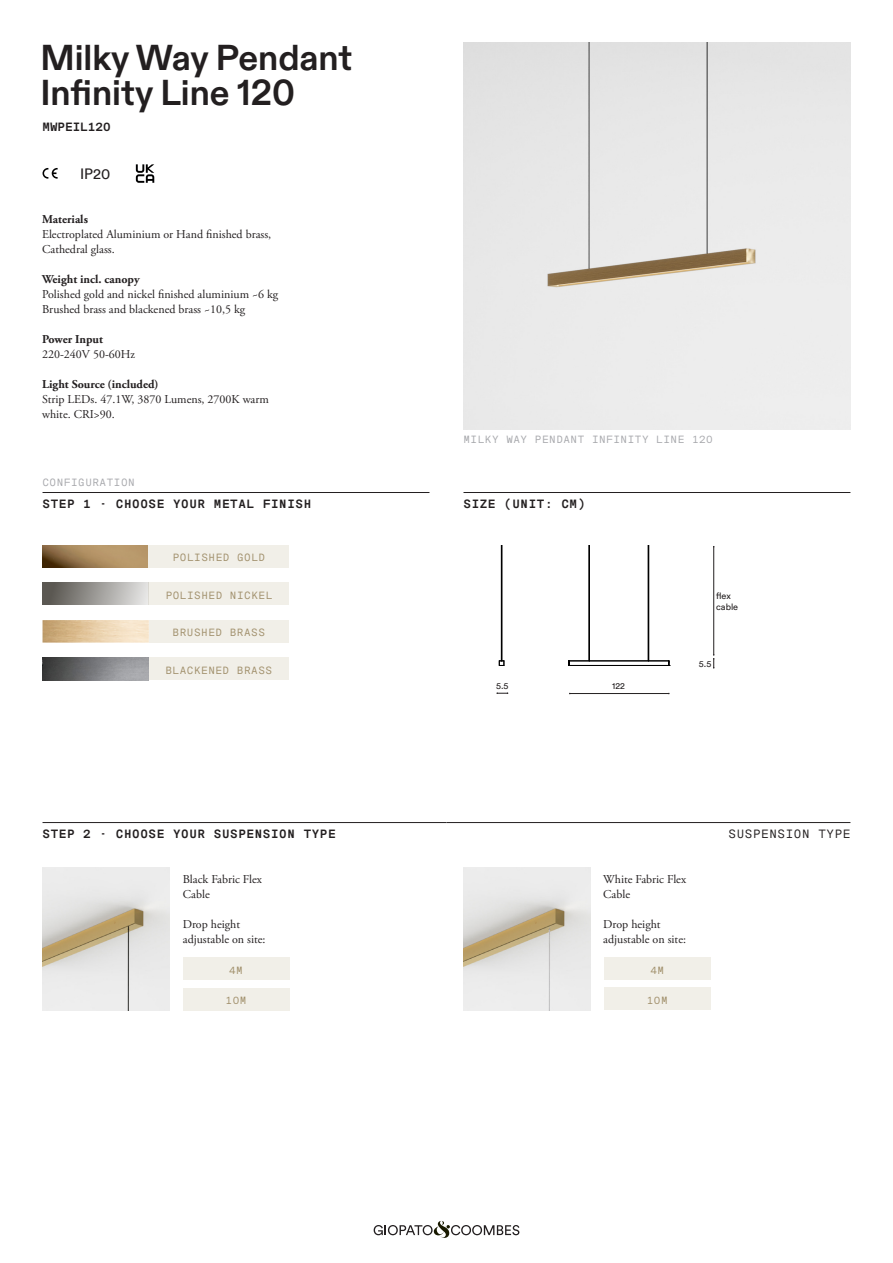
<style>
.page{position:relative;width:893px;height:1263px;background:#fff}
.page>*{position:absolute;margin:0;border:0;box-sizing:border-box;transform-origin:0 0}
._0_Titolo{font:700 36px/34.5px "ABC Diatype";color:#231f20}
.t1{font:15px "Circular TT";color:#231f20}
._1_testo{font:12px/15px "Adobe Garamond Pro";color:#231f20}
._2_Messina_Titoletti___Filetto{font:700 12px "Messina Sans Mono";letter-spacing:.05em;color:#231f20}
._1_testo_Bold{font:700 12px "Adobe Garamond Pro";color:#231f20}
._2_Messina_Titoletti___Filetto_-_DX{font:12px "Messina Sans Mono";letter-spacing:.05em;color:#231f20}
._2_Messina_-_Codice_commerciale{font:700 12px "Messina Sans Mono";color:#231f20}
._2_1_Messina_Piccolo_TASTI{font:10.5px "Messina Sans Mono";letter-spacing:.05em;color:#a1906c}
._2_1_Messina_Piccolo{font:10.5px "Messina Sans Mono";letter-spacing:.05em;color:#a8a9ad}
._3_Quote{font:9px "Circular TT";color:#231f20}
</style>
<div class="page">
<svg style="left:374px;top:1221px;width:145px;height:17px"></svg>
<div style="left:463px;top:43px;width:387px;height:386px;background:#e9e9e9"></div>
<svg style="left:136px;top:164px;width:18px;height:19px"></svg>
<svg style="left:43px;top:168px;width:15px;height:11px"></svg>
<hr style="left:463px;top:492px;width:387px;height:1px;background:#231f20">
<svg style="left:496px;top:692px;width:12px;height:2px"></svg>
<hr style="left:43px;top:492px;width:386px;height:1px;background:#231f20">
<img style="left:43px;top:545px;width:106px;height:23px">
<img style="left:43px;top:620px;width:106px;height:23px">
<img style="left:43px;top:658px;width:106px;height:22px">
<div style="left:149px;top:545px;width:140px;height:23px;background:#f1efe8"></div>
<div style="left:149px;top:620px;width:140px;height:23px;background:#f1efe8"></div>
<div style="left:149px;top:583px;width:140px;height:22px;background:#f1efe8"></div>
<div style="left:149px;top:658px;width:140px;height:22px;background:#f1efe8"></div>
<div style="left:43px;top:583px;width:106px;height:22px;background:linear-gradient(to right,#514e47,#e6e6e5)"></div>
<hr style="left:43px;top:822px;width:403px;height:1px;background:#231f20">
<hr style="left:446px;top:822px;width:404px;height:1px;background:#231f20">
<div style="left:183px;top:957px;width:106px;height:23px;background:#f1efe8"></div>
<div style="left:604px;top:957px;width:106px;height:23px;background:#f1efe8"></div>
<div style="left:183px;top:988px;width:106px;height:22px;background:#f1efe8"></div>
<div style="left:604px;top:987px;width:106px;height:23px;background:#f1efe8"></div>
<img style="left:43px;top:867px;width:126px;height:143px">
<img style="left:463px;top:867px;width:127px;height:143px">
<hr style="left:713px;top:547px;width:1px;height:108px;background:#231f20">
<svg style="left:713px;top:654px;width:1px;height:14px"></svg>
<hr style="left:570px;top:693px;width:99px;height:1px;background:#231f20">
<hr style="left:569px;top:661px;width:100px;height:1px;background:#000">
<hr style="left:569px;top:665px;width:100px;height:1px;background:#000">
<hr style="left:589px;top:545px;width:1px;height:116px;background:#000">
<hr style="left:648px;top:545px;width:1px;height:116px;background:#000">
<hr style="left:501px;top:545px;width:1px;height:116px;background:#000">
<svg style="left:499px;top:661px;width:6px;height:5px"></svg>
<p class="_0_Titolo" style="left:40px;top:42px;width:313px">Milky Way Pendant<br>Infinity Line 120</p>
<p class="_2_Messina_-_Codice_commerciale" style="left:43px;top:118px;width:70px">MWPEIL120</p>
<p class="t1" style="left:80px;top:165px;width:32px">IP20</p>
<p class="_1_testo_Bold" style="left:42px;top:212px;width:47px">Materials</p>
<p class="_1_testo" style="left:42px;top:227px;width:231px">Electroplated Aluminium or Hand finished brass,<br>Cathedral glass.</p>
<p class="_1_testo_Bold" style="left:42px;top:272px;width:99px">Weight incl. canopy</p>
<p class="_1_testo" style="left:42px;top:287px;width:238px">Polished gold and nickel finished aluminium ~6 kg</p>
<p class="_1_testo" style="left:42px;top:302px;width:205px">Brushed brass and blackened brass ~10,5 kg</p>
<p class="_1_testo_Bold" style="left:42px;top:332px;width:62px">Power Input</p>
<p class="_1_testo" style="left:42px;top:347px;width:94px">220-240V 50-60Hz</p>
<p class="_1_testo_Bold" style="left:42px;top:377px;width:118px">Light Source (included)</p>
<p class="_1_testo" style="left:42px;top:392px;width:228px">Strip LEDs. 47.1W, 3870 Lumens, 2700K warm white. CRI&gt;90.</p>
<p class="_2_1_Messina_Piccolo" style="left:43px;top:475px;width:94px">CONFIGURATION</p>
<p class="_2_Messina_Titoletti___Filetto" style="left:43px;top:495px;width:270px">STEP 1 - CHOOSE YOUR METAL FINISH</p>
<p class="_2_1_Messina_Piccolo_TASTI" style="left:173px;top:550px;width:94px">POLISHED GOLD</p>
<p class="_2_1_Messina_Piccolo_TASTI" style="left:166px;top:588px;width:108px">POLISHED NICKEL</p>
<p class="_2_1_Messina_Piccolo_TASTI" style="left:173px;top:625px;width:94px">BRUSHED BRASS</p>
<p class="_2_1_Messina_Piccolo_TASTI" style="left:166px;top:663px;width:108px">BLACKENED BRASS</p>
<p class="_2_1_Messina_Piccolo" style="left:463px;top:432px;width:251px">MILKY WAY PENDANT INFINITY LINE 120</p>
<p class="_2_Messina_Titoletti___Filetto" style="left:463px;top:495px;width:123px">SIZE (UNIT: CM)</p>
<p class="_3_Quote" style="left:496px;top:680px;width:14px">5.5</p>
<p class="_3_Quote" style="left:612px;top:680px;width:14px">122</p>
<p class="_3_Quote" style="left:716px;top:591px;width:16px">flex</p>
<p class="_3_Quote" style="left:716px;top:601px;width:23px">cable</p>
<p class="_3_Quote" style="left:699px;top:658px;width:14px">5.5</p>
<p class="_2_Messina_Titoletti___Filetto" style="left:43px;top:825px;width:295px">STEP 2 - CHOOSE YOUR SUSPENSION TYPE</p>
<p class="_2_Messina_Titoletti___Filetto_-_DX" style="left:729px;top:825px;width:123px">SUSPENSION TYPE</p>
<p class="_1_testo" style="left:183px;top:872px;width:81px">Black Fabric Flex<br>Cable</p>
<p class="_1_testo" style="left:183px;top:917px;width:59px">Drop height</p>
<p class="_1_testo" style="left:183px;top:932px;width:84px">adjustable on site:</p>
<p class="_1_testo" style="left:603px;top:872px;width:84px">White Fabric Flex<br>Cable</p>
<p class="_1_testo" style="left:603px;top:917px;width:59px">Drop height</p>
<p class="_1_testo" style="left:603px;top:932px;width:84px">adjustable on site:</p>
<p class="_2_1_Messina_Piccolo_TASTI" style="left:229px;top:963px;width:15px">4M</p>
<p class="_2_1_Messina_Piccolo_TASTI" style="left:650px;top:963px;width:15px">4M</p>
<p class="_2_1_Messina_Piccolo_TASTI" style="left:226px;top:993px;width:22px">10M</p>
<p class="_2_1_Messina_Piccolo_TASTI" style="left:647px;top:993px;width:22px">10M</p>
</div>
